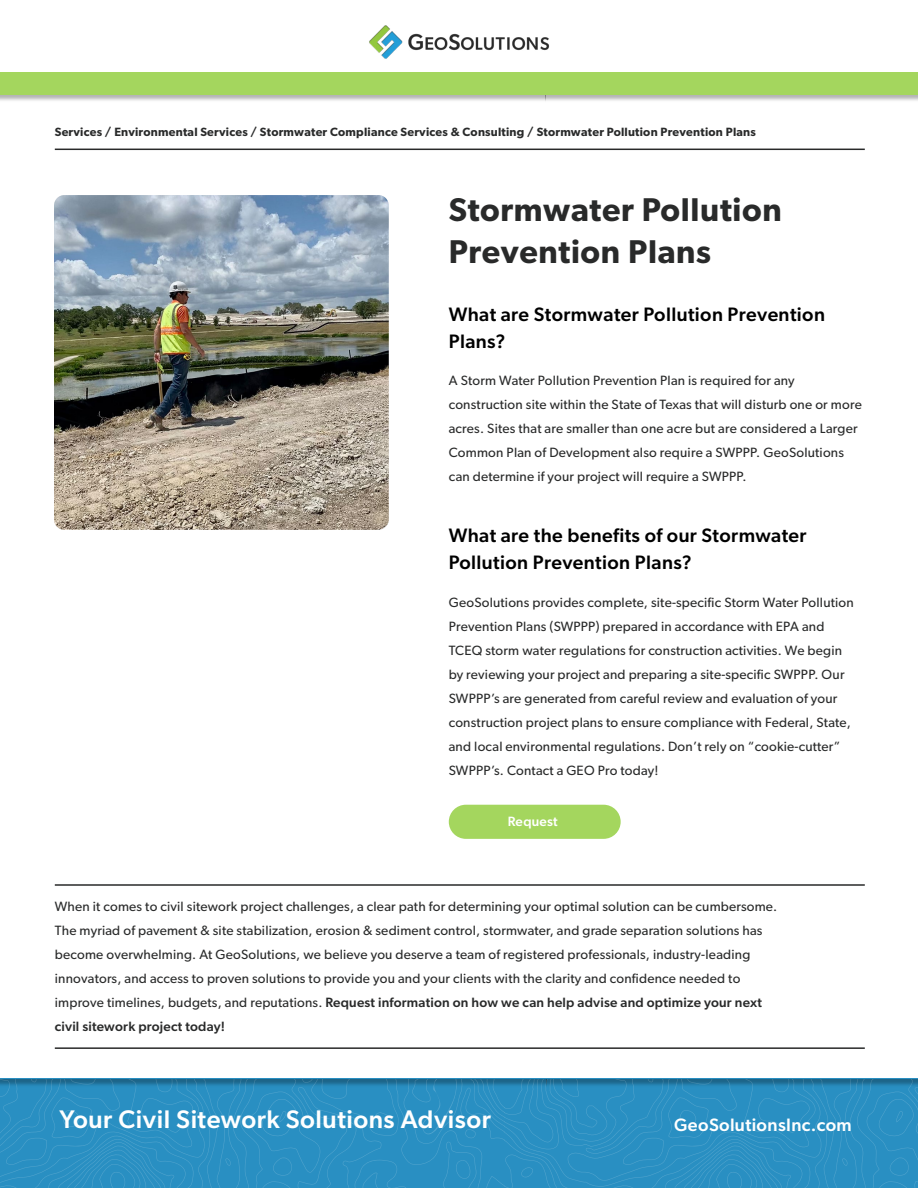
<style>
.page{position:relative;width:918px;height:1188px;background:#fff}
.page>*{position:absolute;margin:0;border:0;box-sizing:border-box;transform-origin:0 0}
.t1{font:600 33px/42px "Gibson";letter-spacing:.02em;color:#292a2a}
.t2{font:500 25.5px "Gibson";letter-spacing:.02em;color:#fff}
.t3{font:500 19.5px/27px "Gibson";letter-spacing:.02em;color:#000}
.t4{font:500 18px "Gibson";letter-spacing:.02em;color:#fff}
.t5{font:13.5px/24px "Gibson";letter-spacing:.015em;color:#292a2a}
.t6{font:500 13.5px "Gibson";letter-spacing:.02em;color:#fff}
.t7{font:600 12px "Gibson";letter-spacing:.02em;color:#292a2a}
.s1{font-weight:500}
</style>
<div class="page">
<svg style="left:0;top:1080px;width:918px;height:108px;background:#2b8ec0"></svg>
<div style="left:0;top:73px;width:918px;height:22px;background:#a4d65e"></div>
<img style="left:369px;top:25px;width:180px;height:34px">
<hr style="left:55px;top:149px;width:810px;height:1px;background:#292a2a">
<img style="left:54px;top:195px;width:335px;height:335px">
<hr style="left:55px;top:884px;width:810px;height:2px;background:#292a2a">
<hr style="left:55px;top:1047px;width:810px;height:2px;background:#292a2a">
<div style="left:449px;top:805px;width:172px;height:34px;background:#a4d65e;border-radius:17px"></div>
<p class="t7" style="left:55px;top:124px;width:703px">Services / Environmental Services / Stormwater Compliance Services &amp; Consulting / Stormwater Pollution Prevention Plans</p>
<h1 class="t1" style="left:449px;top:188px;width:334px">Stormwater Pollution<br>Prevention Plans</h1>
<h3 class="t3" style="left:449px;top:300px;width:378px">What are Stormwater Pollution Prevention<br>Plans?</h3>
<p class="t5" style="left:449px;top:369px;width:415px">A Storm Water Pollution Prevention Plan is required for any construction site within the State of Texas that will disturb one or more acres. Sites that are smaller than one acre but are considered a Larger Common Plan of Development also require a SWPPP. GeoSolutions can determine if your project will require a SWPPP.</p>
<h3 class="t3" style="left:449px;top:522px;width:359px">What are the benefits of our Stormwater<br>Pollution Prevention Plans?</h3>
<p class="t5" style="left:449px;top:590px;width:406px">GeoSolutions provides complete, site-specific Storm Water Pollution Prevention Plans (SWPPP) prepared in accordance with EPA and TCEQ storm water regulations for construction activities. We begin by reviewing your project and preparing a site-specific SWPPP. Our SWPPP’s are generated from careful review and evaluation of your construction project plans to ensure compliance with Federal, State, and local environmental regulations. Don’t rely on “cookie-cutter” SWPPP’s. Contact a GEO Pro today!</p>
<p class="t6" style="left:508px;top:813px;width:51px">Request</p>
<p class="t5" style="left:55px;top:895px;width:724px">When it comes to civil sitework project challenges, a clear path for determining your optimal solution can be cumbersome.<br>The myriad of pavement &amp; site stabilization, erosion &amp; sediment control, stormwater, and grade separation solutions has become overwhelming. At GeoSolutions, we believe you deserve a team of registered professionals, industry-leading innovators, and access to proven solutions to provide you and your clients with the clarity and confidence needed to improve timelines, budgets, and reputations. <span class="s1">Request information on how we can help advise and optimize your next civil sitework project today!</span></p>
<h2 class="t2" style="left:60px;top:1104px;width:433px">Your Civil Sitework Solutions Advisor</h2>
<h3 class="t4" style="left:674px;top:1114px;width:179px">GeoSolutionsInc.com</h3>
</div>
